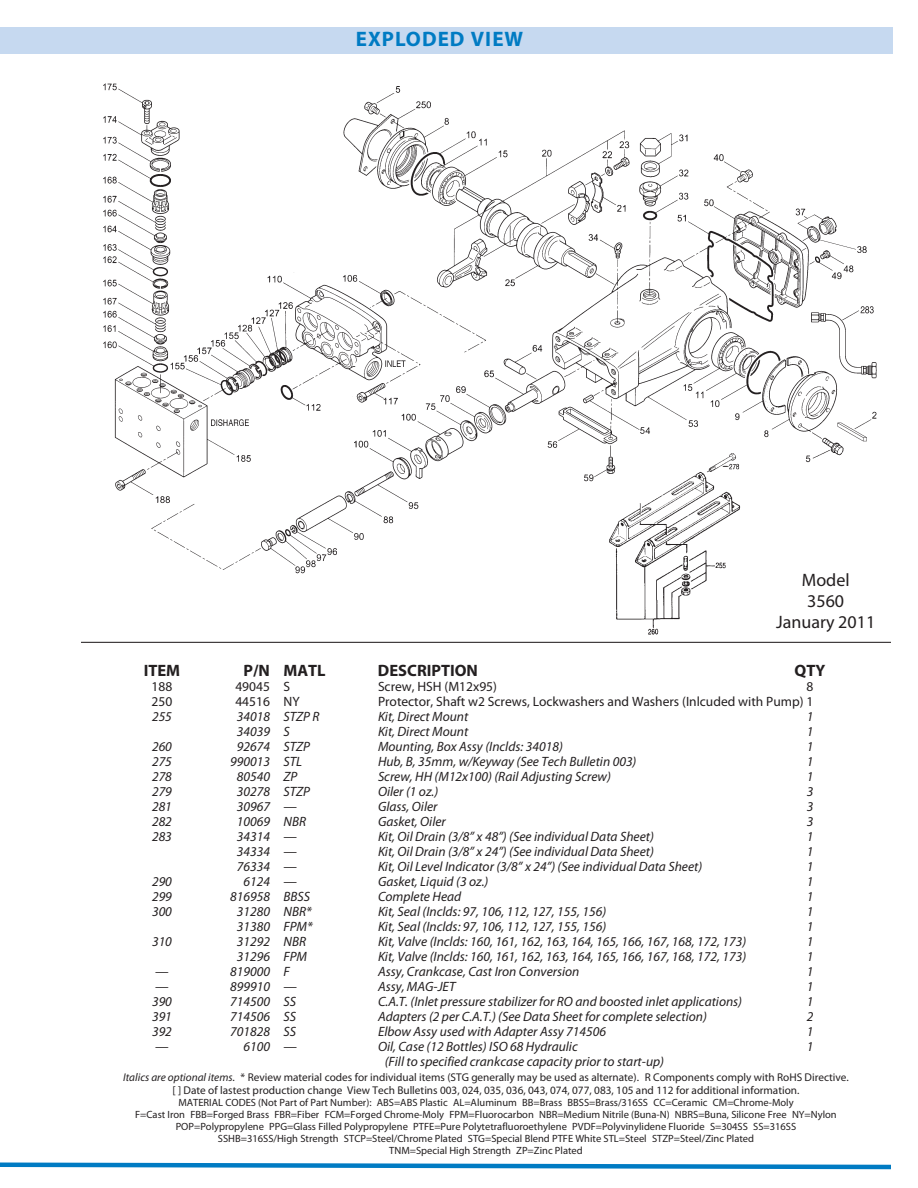
<style>
.page{position:relative;width:918px;height:1188px;background:#fff}
.page>*{position:absolute;margin:0;border:0;box-sizing:border-box;transform-origin:0 0}
.t1{font:700 21px "Myriad Pro";letter-spacing:.05em;color:#007bc3}
.t2{font:18px "Myriad Pro";color:#231f20}
.t3{font:700 16.5px "Myriad Pro";color:#231f20}
.t4{font:italic 13.5px "Myriad Pro";color:#231f20}
.t5{font:13.5px "Myriad Pro";color:#231f20}
.t6{font:11.25px "Myriad Pro";color:#231f20}
.t7{font:10.5px/12px "Myriad Pro";color:#231f20;text-align:center}
.s1{font-style:italic}
</style>
<div class="page">
<div style="left:0;top:27px;width:892px;height:27px;background:#c6d9f0"></div>
<img style="left:81px;top:83px;width:810px;height:559px">
<hr style="left:81px;top:642px;width:810px;height:1px;background:#231f20">
<svg style="left:0;top:1162px;width:891px;height:8px"></svg>
<p class="t1" style="left:356px;top:27px;width:169px">EXPLODED VIEW</p>
<p class="t2" style="left:802px;top:570px;width:49px">Model</p>
<p class="t2" style="left:807px;top:591px;width:38px">3560</p>
<p class="t2" style="left:776px;top:612px;width:101px">January 2011</p>
<p class="t3" style="left:144px;top:661px;width:38px">ITEM</p>
<p class="t3" style="left:244px;top:661px;width:84px">P/N MATL</p>
<p class="t3" style="left:378px;top:661px;width:102px">DESCRIPTION</p>
<p class="t3" style="left:795px;top:661px;width:32px">QTY</p>
<p class="t5" style="left:152px;top:679px;width:22px">188</p>
<p class="t5" style="left:235px;top:679px;width:56px">49045 S</p>
<p class="t5" style="left:378px;top:679px;width:121px">Screw, HSH (M12x95)</p>
<p class="t5" style="left:807px;top:679px;width:8px">8</p>
<p class="t5" style="left:152px;top:694px;width:22px">250</p>
<p class="t5" style="left:235px;top:694px;width:66px">44516 NY</p>
<p class="t5" style="left:378px;top:694px;width:437px">Protector, Shaft w2 Screws, Lockwashers and Washers (Inlcuded with Pump) 1</p>
<p class="t4" style="left:152px;top:709px;width:21px">255</p>
<p class="t4" style="left:237px;top:709px;width:84px">34018 STZP R</p>
<p class="t4" style="left:378px;top:709px;width:92px">Kit, Direct Mount</p>
<p class="t4" style="left:807px;top:709px;width:8px">1</p>
<p class="t4" style="left:237px;top:724px;width:55px">34039 S</p>
<p class="t4" style="left:378px;top:724px;width:92px">Kit, Direct Mount</p>
<p class="t4" style="left:807px;top:724px;width:8px">1</p>
<p class="t4" style="left:152px;top:739px;width:21px">260</p>
<p class="t4" style="left:237px;top:739px;width:75px">92674 STZP</p>
<p class="t4" style="left:378px;top:739px;width:186px">Mounting, Box Assy (Inclds: 34018)</p>
<p class="t4" style="left:807px;top:739px;width:8px">1</p>
<p class="t4" style="left:152px;top:754px;width:21px">275</p>
<p class="t4" style="left:230px;top:754px;width:74px">990013 STL</p>
<p class="t4" style="left:378px;top:754px;width:260px">Hub, B, 35mm, w/Keyway (See Tech Bulletin 003)</p>
<p class="t4" style="left:807px;top:754px;width:8px">1</p>
<p class="t4" style="left:152px;top:769px;width:21px">278</p>
<p class="t4" style="left:237px;top:769px;width:62px">80540 ZP</p>
<p class="t4" style="left:378px;top:769px;width:234px">Screw, HH (M12x100) (Rail Adjusting Screw)</p>
<p class="t4" style="left:807px;top:769px;width:8px">1</p>
<p class="t4" style="left:152px;top:784px;width:21px">279</p>
<p class="t4" style="left:237px;top:784px;width:75px">30278 STZP</p>
<p class="t4" style="left:378px;top:784px;width:62px">Oiler (1 oz.)</p>
<p class="t4" style="left:807px;top:784px;width:8px">3</p>
<p class="t4" style="left:152px;top:799px;width:21px">281</p>
<p class="t4" style="left:237px;top:799px;width:62px">30967 —</p>
<p class="t4" style="left:378px;top:799px;width:61px">Glass, Oiler</p>
<p class="t4" style="left:807px;top:799px;width:8px">3</p>
<p class="t4" style="left:152px;top:814px;width:21px">282</p>
<p class="t4" style="left:237px;top:814px;width:71px">10069 NBR</p>
<p class="t4" style="left:378px;top:814px;width:69px">Gasket, Oiler</p>
<p class="t4" style="left:807px;top:814px;width:8px">3</p>
<p class="t4" style="left:152px;top:829px;width:21px">283</p>
<p class="t4" style="left:237px;top:829px;width:62px">34314 —</p>
<p class="t4" style="left:378px;top:829px;width:277px">Kit, Oil Drain (3/8” x 48”) (See individual Data Sheet)</p>
<p class="t4" style="left:807px;top:829px;width:8px">1</p>
<p class="t4" style="left:237px;top:844px;width:62px">34334 —</p>
<p class="t4" style="left:378px;top:844px;width:277px">Kit, Oil Drain (3/8” x 24”) (See individual Data Sheet)</p>
<p class="t4" style="left:807px;top:844px;width:8px">1</p>
<p class="t4" style="left:237px;top:859px;width:62px">76334 —</p>
<p class="t4" style="left:378px;top:859px;width:326px">Kit, Oil Level Indicator (3/8” x 24”) (See individual Data Sheet)</p>
<p class="t4" style="left:807px;top:859px;width:8px">1</p>
<p class="t4" style="left:152px;top:874px;width:21px">290</p>
<p class="t4" style="left:243px;top:874px;width:55px">6124 —</p>
<p class="t4" style="left:378px;top:874px;width:112px">Gasket, Liquid (3 oz.)</p>
<p class="t4" style="left:807px;top:874px;width:8px">1</p>
<p class="t4" style="left:152px;top:889px;width:21px">299</p>
<p class="t4" style="left:230px;top:889px;width:81px">816958 BBSS</p>
<p class="t4" style="left:378px;top:889px;width:85px">Complete Head</p>
<p class="t4" style="left:807px;top:889px;width:8px">1</p>
<p class="t4" style="left:152px;top:904px;width:21px">300</p>
<p class="t4" style="left:237px;top:904px;width:76px">31280 NBR*</p>
<p class="t4" style="left:378px;top:904px;width:230px">Kit, Seal (Inclds: 97, 106, 112, 127, 155, 156)</p>
<p class="t4" style="left:807px;top:904px;width:8px">1</p>
<p class="t4" style="left:237px;top:919px;width:77px">31380 FPM*</p>
<p class="t4" style="left:378px;top:919px;width:230px">Kit, Seal (Inclds: 97, 106, 112, 127, 155, 156)</p>
<p class="t4" style="left:807px;top:919px;width:8px">1</p>
<p class="t4" style="left:152px;top:934px;width:21px">310</p>
<p class="t4" style="left:237px;top:934px;width:71px">31292 NBR</p>
<p class="t4" style="left:378px;top:934px;width:370px">Kit, Valve (Inclds: 160, 161, 162, 163, 164, 165, 166, 167, 168, 172, 173)</p>
<p class="t4" style="left:807px;top:934px;width:8px">1</p>
<p class="t4" style="left:237px;top:949px;width:72px">31296 FPM</p>
<p class="t4" style="left:378px;top:949px;width:370px">Kit, Valve (Inclds: 160, 161, 162, 163, 164, 165, 166, 167, 168, 172, 173)</p>
<p class="t4" style="left:807px;top:949px;width:8px">1</p>
<p class="t4" style="left:155px;top:964px;width:15px">—</p>
<p class="t4" style="left:230px;top:964px;width:61px">819000 F</p>
<p class="t4" style="left:378px;top:964px;width:203px">Assy, Crankcase, Cast Iron Conversion</p>
<p class="t4" style="left:807px;top:964px;width:8px">1</p>
<p class="t4" style="left:155px;top:979px;width:15px">—</p>
<p class="t4" style="left:230px;top:979px;width:68px">899910 —</p>
<p class="t4" style="left:378px;top:979px;width:79px">Assy, MAG-JET</p>
<p class="t4" style="left:807px;top:979px;width:8px">1</p>
<p class="t4" style="left:152px;top:994px;width:21px">390</p>
<p class="t4" style="left:230px;top:994px;width:67px">714500 SS</p>
<p class="t4" style="left:378px;top:994px;width:366px">C.A.T. (Inlet pressure stabilizer for RO and boosted inlet applications)</p>
<p class="t4" style="left:807px;top:994px;width:8px">1</p>
<p class="t4" style="left:152px;top:1009px;width:21px">391</p>
<p class="t4" style="left:230px;top:1009px;width:67px">714506 SS</p>
<p class="t4" style="left:378px;top:1009px;width:330px">Adapters (2 per C.A.T.) (See Data Sheet for complete selection)</p>
<p class="t4" style="left:807px;top:1009px;width:8px">2</p>
<p class="t4" style="left:152px;top:1024px;width:21px">392</p>
<p class="t4" style="left:230px;top:1024px;width:67px">701828 SS</p>
<p class="t4" style="left:378px;top:1024px;width:230px">Elbow Assy used with Adapter Assy 714506</p>
<p class="t4" style="left:807px;top:1024px;width:8px">1</p>
<p class="t4" style="left:155px;top:1039px;width:15px">—</p>
<p class="t4" style="left:243px;top:1039px;width:55px">6100 —</p>
<p class="t4" style="left:378px;top:1039px;width:201px">Oil, Case (12 Bottles) ISO 68 Hydraulic</p>
<p class="t4" style="left:807px;top:1039px;width:8px">1</p>
<p class="t4" style="left:385px;top:1054px;width:281px">(Fill to specified crankcase capacity prior to start-up)</p>
<p class="t6" style="left:123px;top:1071px;width:727px"><span class="s1">Italics are optional items.</span> * Review material codes for individual items (STG generally may be used as alternate). R Components comply with RoHS Directive.</p>
<p class="t6" style="left:173px;top:1084px;width:629px">[ ] Date of lastest production change View Tech Bulletins 003, 024, 035, 036, 043, 074, 077, 083, 105 and 112 for additional information.</p>
<p class="t7" style="left:135px;top:1096px;width:703px">MATERIAL CODES (Not Part of Part Number): ABS=ABS Plastic AL=Aluminum BB=Brass BBSS=Brass/316SS CC=Ceramic CM=Chrome-Moly<br>F=Cast Iron FBB=Forged Brass FBR=Fiber FCM=Forged Chrome-Moly FPM=Fluorocarbon NBR=Medium Nitrile (Buna-N) NBRS=Buna, Silicone Free NY=Nylon</p>
<p class="t7" style="left:176px;top:1120px;width:622px">POP=Polypropylene PPG=Glass Filled Polypropylene PTFE=Pure Polytetrafluoroethylene PVDF=Polyvinylidene Fluoride S=304SS SS=316SS</p>
<p class="t7" style="left:218px;top:1132px;width:538px">SSHB=316SS/High Strength STCP=Steel/Chrome Plated STG=Special Blend PTFE White STL=Steel STZP=Steel/Zinc Plated<br>TNM=Special High Strength ZP=Zinc Plated</p>
</div>
